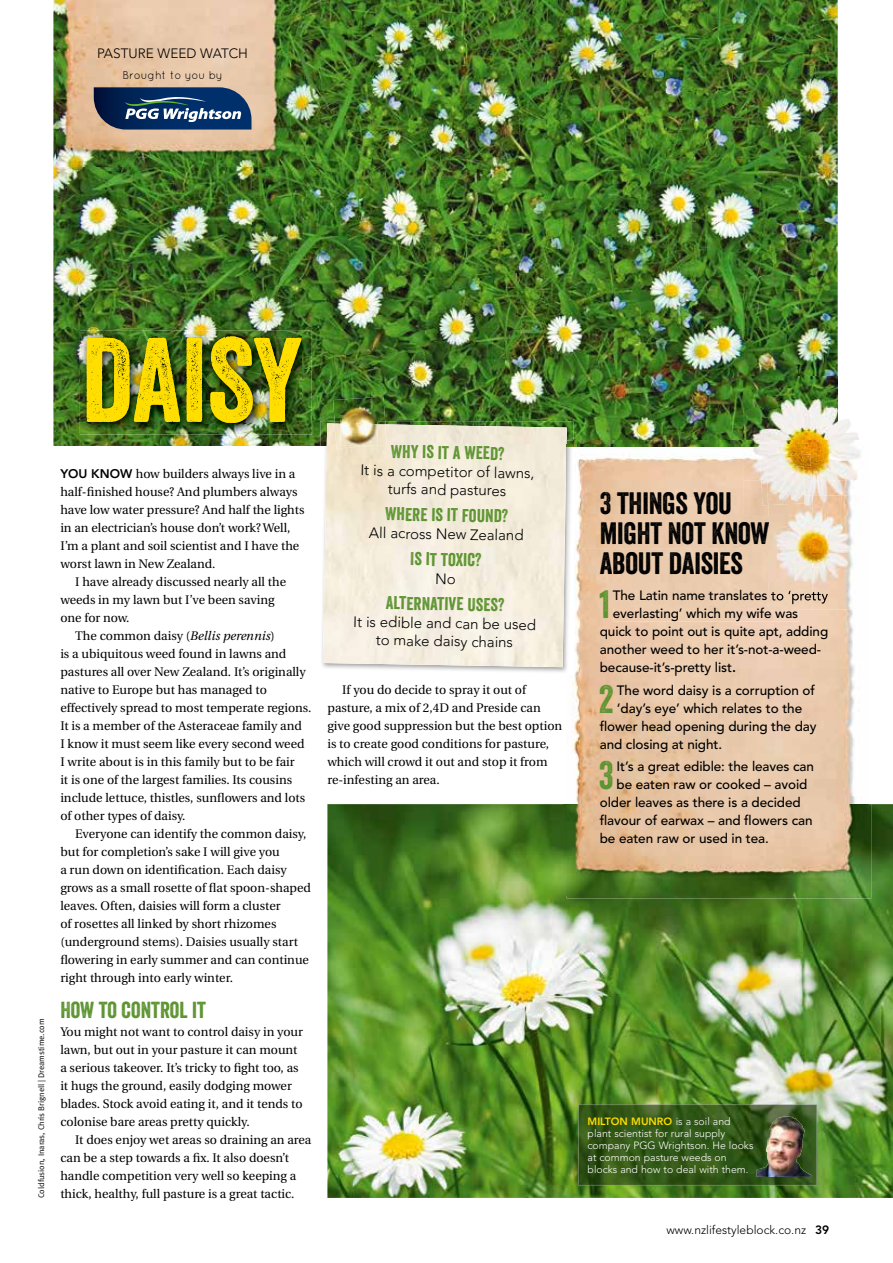
<style>
.page{position:relative;width:893px;height:1263px;background:#fff}
.page>*{position:absolute;margin:0;border:0;box-sizing:border-box;transform-origin:0 0}
.t1{font:116.1px "Veneer";color:#ffde00}
.t2{font:38.4px "Veneer";color:#5d9431}
.t3{font:30px/30px "Veneer";letter-spacing:-.005em;color:#000}
.t4{font:22.5px "Veneer";color:#5d9431}
.t5{font:18px "Veneer";color:#5d9431}
.t6{font:300 15px/18px "Avenir LT";color:#000;text-align:center}
.t7{font:500 13.5px "Avenir LT";letter-spacing:-.005em;color:#000}
.t8{font:300 13.5px "Avenir LT";color:#000}
.t9{font:12.45px/18px "Utopia";color:#000}
.t10{font:300 12px "Avenir LT";color:#000}
.t11{font:11.25px "Quicksand";letter-spacing:-.015em;color:#000}
.t12{font:300 10.5px/12px "Avenir LT";color:#fff}
.t13{font:8.25px "Meta Normal";color:#000}
.s1{font-family:"Avenir LT";font-weight:800}
.s2{font-style:italic}
.s3{font-weight:800}
.s4{font-weight:800;color:#ffde00}
</style>
<div class="page">
<img style="left:53px;top:0;width:785px;height:446px">
<img style="left:327px;top:804px;width:566px;height:394px">
<img style="left:59px;top:0;width:221px;height:169px">
<img style="left:280px;top:0;width:10px;height:167px">
<img style="left:57px;top:0;width:2px;height:167px">
<svg style="left:94px;top:87px;width:158px;height:43px;background:#314f75"></svg>
<img style="left:579px;top:1105px;width:238px;height:80px">
<img style="left:757px;top:1116px;width:54px;height:61px">
<img style="left:385px;top:421px;width:188px;height:20px">
<img style="left:321px;top:421px;width:14px;height:25px">
<img style="left:323px;top:423px;width:244px;height:244px">
<img style="left:333px;top:397px;width:52px;height:24px">
<img style="left:335px;top:421px;width:50px;height:3px">
<img style="left:335px;top:424px;width:52px;height:24px">
<img style="left:341px;top:409px;width:36px;height:37px">
<img style="left:567px;top:804px;width:304px;height:94px">
<img style="left:573px;top:441px;width:170px;height:107px">
<img style="left:564px;top:593px;width:3px;height:303px">
<img style="left:564px;top:441px;width:3px;height:152px">
<img style="left:567px;top:548px;width:302px;height:348px">
<img style="left:567px;top:446px;width:6px;height:228px">
<svg style="left:566px;top:441px;width:7px;height:5px"></svg>
<div style="left:601px;top:522px;width:142px;height:22px;background:#eac9ac"></div>
<div style="left:613px;top:590px;width:156px;height:14px;background:#eaccaf"></div>
<img style="left:613px;top:608px;width:185px;height:14px">
<img style="left:838px;top:419px;width:21px;height:22px">
<img style="left:743px;top:376px;width:95px;height:65px">
<img style="left:743px;top:441px;width:118px;height:75px">
<img style="left:743px;top:516px;width:26px;height:37px">
<img style="left:856px;top:548px;width:13px;height:5px">
<img style="left:743px;top:444px;width:95px;height:2px">
<img style="left:760px;top:454px;width:52px;height:51px">
<img style="left:767px;top:466px;width:37px;height:37px">
<img style="left:769px;top:553px;width:87px;height:57px">
<img style="left:769px;top:505px;width:43px;height:48px">
<img style="left:812px;top:495px;width:44px;height:58px">
<img style="left:769px;top:495px;width:44px;height:10px">
<img style="left:769px;top:495px;width:35px;height:8px">
<svg style="left:769px;top:522px;width:1px;height:22px"></svg>
<img style="left:769px;top:590px;width:59px;height:14px">
<img style="left:769px;top:608px;width:29px;height:2px">
<img style="left:80px;top:331px;width:232px;height:103px">
<img style="left:87px;top:336px;width:214px;height:87px">
<svg style="left:437px;top:573px;width:18px;height:11px"></svg>
<p class="t8" style="left:97px;top:46px;width:152px">PASTURE WEED WATCH</p>
<p class="t11" style="left:123px;top:69px;width:102px">Brought to you by</p>
<h1 class="t1" style="left:81px;top:309px;width:222px">DAISY</h1>
<p class="t13" style="left:37px;top:1198px;width:181px;rotate:-90deg">Coldfusion, Inaras, Chris Brignell | Dreamstime.com</p>
<p class="t9" style="left:60px;top:465px;width:246px"><span class="s1">YOU KNOW</span> how builders always live in a half-finished house? And plumbers always have low water pressure? And half the lights in an electrician’s house don’t work? Well, I’m a plant and soil scientist and I have the worst lawn in New Zealand.</p>
<p class="t9" style="left:60px;top:573px;width:227px;text-indent:15px">I have already discussed nearly all the weeds in my lawn but I’ve been saving one for now.</p>
<p class="t9" style="left:60px;top:627px;width:253px;text-indent:15px">The common daisy (<span class="s2">Bellis perennis</span>)<br>is a ubiquitous weed found in lawns and pastures all over New Zealand. It’s originally native to Europe but has managed to effectively spread to most temperate regions.<br>It is a member of the Asteraceae family and<br>I know it must seem like every second weed I write about is in this family but to be fair<br>it is one of the largest families. Its cousins include lettuce, thistles, sunflowers and lots of other types of daisy.</p>
<p class="t9" style="left:60px;top:825px;width:252px;text-indent:15px">Everyone can identify the common daisy, but for completion’s sake I will give you<br>a run down on identification. Each daisy grows as a small rosette of flat spoon-shaped leaves. Often, daisies will form a cluster<br>of rosettes all linked by short rhizomes (underground stems). Daisies usually start flowering in early summer and can continue right through into early winter.</p>
<h3 class="t4" style="left:60px;top:996px;width:147px">HOW TO CONTROL IT</h3>
<p class="t9" style="left:60px;top:1023px;width:244px">You might not want to control daisy in your lawn, but out in your pasture it can mount a serious takeover. It’s tricky to fight too, as it hugs the ground, easily dodging mower blades. Stock avoid eating it, and it tends to colonise bare areas pretty quickly.</p>
<p class="t9" style="left:60px;top:1131px;width:253px;text-indent:15px">It does enjoy wet areas so draining an area can be a step towards a fix. It also doesn’t handle competition very well so keeping a thick, healthy, full pasture is a great tactic.</p>
<h3 class="t5" style="left:391px;top:440px;width:115px;rotate:1deg">WHY IS IT A WEED?</h3>
<p class="t6" style="left:361px;top:461px;width:176px;rotate:1deg">It is a competitor of lawns, turfs and pastures</p>
<h3 class="t5" style="left:385px;top:503px;width:124px;rotate:1deg">WHERE IS IT FOUND?</h3>
<p class="t6" style="left:369px;top:524px;width:156px;rotate:1deg">All across New Zealand</p>
<h3 class="t5" style="left:411px;top:548px;width:72px;rotate:1deg">IS IT TOXIC?</h3>
<h3 class="t5" style="left:386px;top:592px;width:120px;rotate:1deg">ALTERNATIVE USES?</h3>
<p class="t6" style="left:353px;top:612px;width:184px;rotate:1deg">It is edible and can be used to make daisy chains</p>
<p class="t9" style="left:327px;top:681px;width:236px;text-indent:15px">If you do decide to spray it out of pasture, a mix of 2,4D and Preside can give good suppression but the best option is to create good conditions for pasture, which will crowd it out and stop it from re-infesting an area.</p>
<h3 class="t3" style="left:600px;top:488px;width:171px">3 THINGS YOU<br>MIGHT NOT KNOW<br>ABOUT DAISIES</h3>
<h2 class="t2" style="left:599px;top:581px;width:12px">1</h2>
<p class="t7" style="left:613px;top:588px;width:217px">The Latin name translates to ‘pretty</p>
<p class="t7" style="left:613px;top:606px;width:187px">everlasting’ which my wife was</p>
<p class="t7" style="left:600px;top:624px;width:230px">quick to point out is quite apt, adding</p>
<p class="t7" style="left:600px;top:642px;width:223px">another weed to her it’s-not-a-weed-</p>
<p class="t7" style="left:600px;top:660px;width:138px">because-it’s-pretty list<span class="s3">.</span></p>
<h2 class="t2" style="left:599px;top:675px;width:17px">2</h2>
<p class="t7" style="left:617px;top:682px;width:199px">The word daisy is a corruption of</p>
<p class="t7" style="left:617px;top:700px;width:187px">‘day’s eye’ which relates to the</p>
<p class="t7" style="left:600px;top:718px;width:218px">flower head opening during the day</p>
<p class="t7" style="left:600px;top:736px;width:124px">and closing at night.</p>
<h2 class="t2" style="left:599px;top:752px;width:16px">3</h2>
<p class="t7" style="left:616px;top:758px;width:199px">It’s a great edible: the leaves can</p>
<p class="t7" style="left:616px;top:776px;width:193px">be eaten raw or cooked – avoid</p>
<p class="t7" style="left:600px;top:794px;width:202px">older leaves as there is a decided</p>
<p class="t7" style="left:600px;top:812px;width:214px">flavour of earwax – and flowers can</p>
<p class="t7" style="left:600px;top:830px;width:171px">be eaten raw or used in tea.</p>
<p class="t12" style="left:588px;top:1115px;width:167px"><span class="s4">MILTON MUNRO</span> is a soil and plant scientist for rural supply company PGG Wrightson. He looks at common pasture weeds on blocks and how to deal with them.</p>
<p class="t10" style="left:666px;top:1223px;width:164px">www.nzlifestyleblock.co.nz <span class="s3">39</span></p>
</div>
